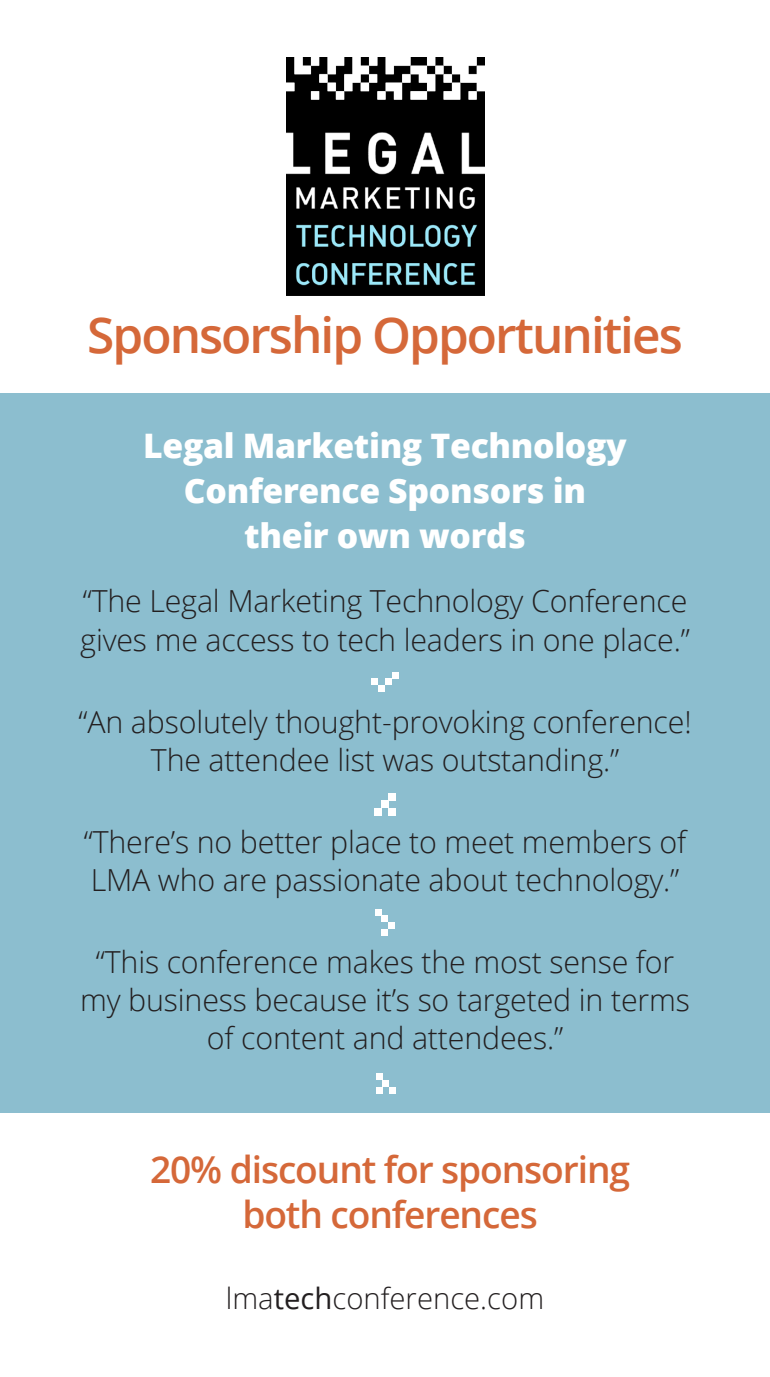
<style>
.page{position:relative;width:770px;height:1377px;background:#fff}
.page>*{position:absolute;margin:0;border:0;box-sizing:border-box;transform-origin:0 0}
.Back_Message{font:600 49.5px "Open Sans";letter-spacing:-.04em;color:#d56839}
.Back_Message-2{font:600 37.12px/44.6px "Open Sans";letter-spacing:-.03em;color:#d56839;text-align:center}
.Quotes{font:800 33.75px/45px "Open Sans";letter-spacing:-.01em;color:#fff;text-align:center}
.Quotes-2{font:300 30.38px/38.2px "Open Sans";letter-spacing:-.005em;color:#231f20}
.t1{font:300 29.25px "Open Sans";color:#231f20}
.s1{font-weight:400}
</style>
<div class="page">
<div style="left:0;top:394px;width:770px;height:719px;background:#8cbecf"></div>
<div style="left:371px;top:678px;width:7px;height:7px;background:#fff"></div>
<div style="left:378px;top:685px;width:7px;height:7px;background:#fff"></div>
<div style="left:385px;top:678px;width:6px;height:7px;background:#fff"></div>
<div style="left:391px;top:672px;width:7px;height:6px;background:#fff"></div>
<div style="left:374px;top:808px;width:7px;height:7px;background:#fff"></div>
<div style="left:381px;top:801px;width:7px;height:7px;background:#fff"></div>
<div style="left:389px;top:808px;width:7px;height:7px;background:#fff"></div>
<div style="left:389px;top:793px;width:7px;height:8px;background:#fff"></div>
<svg style="left:376px;top:1074px;width:6px;height:6px"></svg>
<div style="left:382px;top:1080px;width:7px;height:7px;background:#fff"></div>
<div style="left:376px;top:1087px;width:6px;height:7px;background:#fff"></div>
<div style="left:389px;top:1087px;width:6px;height:7px;background:#fff"></div>
<div style="left:375px;top:909px;width:6px;height:7px;background:#fff"></div>
<div style="left:381px;top:915px;width:7px;height:7px;background:#fff"></div>
<div style="left:381px;top:929px;width:7px;height:6px;background:#fff"></div>
<div style="left:388px;top:922px;width:7px;height:7px;background:#fff"></div>
<img style="left:287px;top:58px;width:198px;height:238px">
<p class="Back_Message" style="left:87px;top:301px;width:597px">Sponsorship Opportunities</p>
<p class="Quotes" style="left:143px;top:421px;width:485px">Legal Marketing Technology<br>Conference Sponsors in their own words</p>
<p class="Quotes-2" style="left:80px;top:581px;width:611px">“The Legal Marketing Technology Conference gives me access to tech leaders in one place.”</p>
<p class="Quotes-2" style="left:78px;top:702px;width:614px;text-align:center">“An absolutely thought-provoking conference!<br>The attendee list was outstanding.”</p>
<p class="Quotes-2" style="left:84px;top:822px;width:604px">“There’s no better place to meet members of<br>LMA who are passionate about technology.”</p>
<p class="Quotes-2" style="left:80px;top:942px;width:611px;text-align:center">“This conference makes the most sense for my business because it’s so targeted in terms of content and attendees.”</p>
<p class="Back_Message-2" style="left:150px;top:1147px;width:481px">20% discount for sponsoring both conferences</p>
<p class="t1" style="left:226px;top:1279px;width:320px">lma<span class="s1">tech</span>conference.com</p>
</div>
